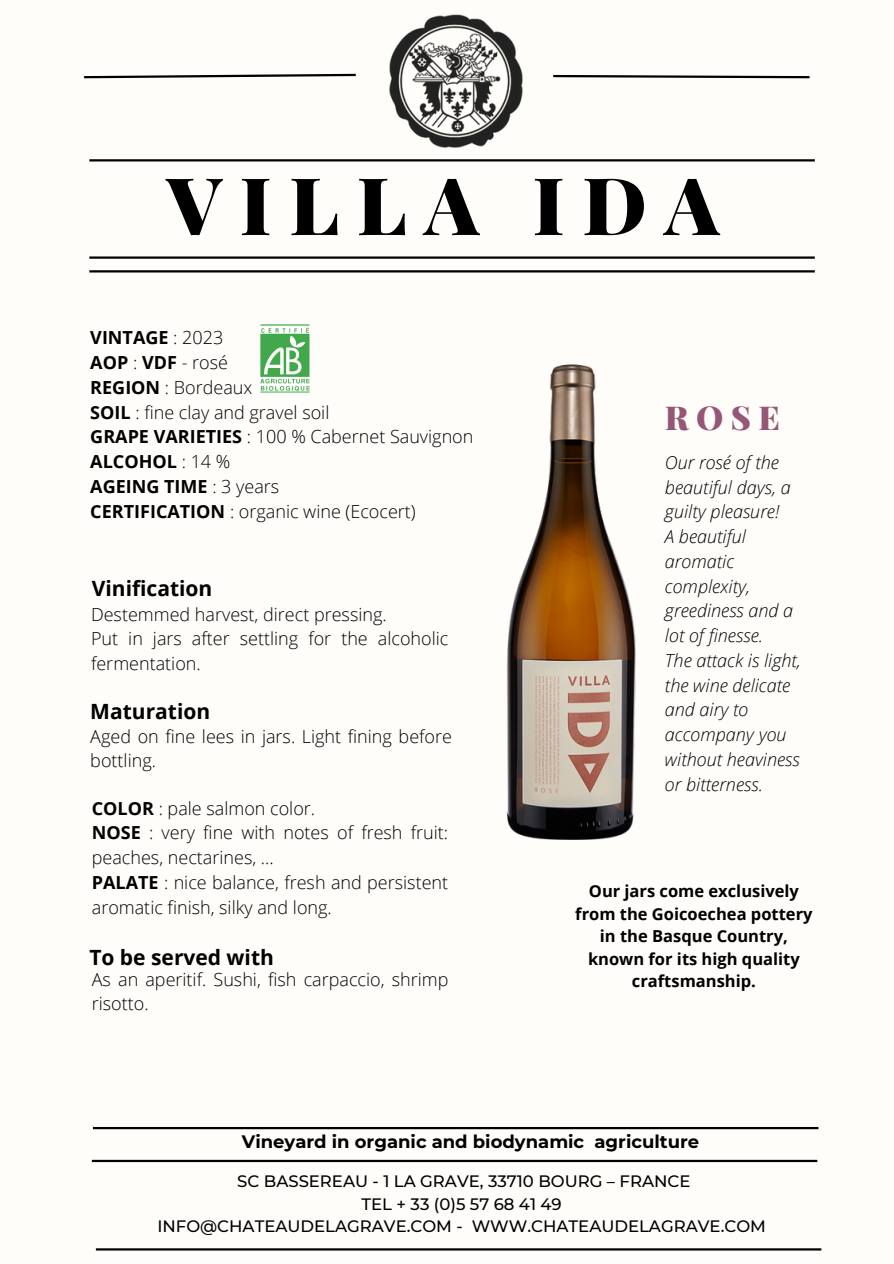
<style>
.page{position:relative;width:894px;height:1264px;background:#fff}
.page>*{position:absolute;margin:0;border:0;box-sizing:border-box;transform-origin:0 0}
.t1{font:900 79.5px "Playfair Display";letter-spacing:.225em;color:#000}
.t2{font:900 33px "Playfair Display";color:#965776}
.t3{font:700 21px "Open Sans";color:#000}
.t4{font:300 18px/24.8px "Open Sans";color:#000}
.t5{font:italic 300 18px/24.8px "Open Sans";color:#000}
.t6{font:700 18px "Open Sans";color:#000}
.t7{font:700 18px "Montserrat";color:#000}
.t8{font:500 16.5px/22.5px "Montserrat";color:#000;text-align:center}
.t9{font:700 16.5px/22.5px "Open Sans";color:#000;text-align:center}
.s1{font-weight:300}
.s2{font-weight:700}
</style>
<div class="page">
<div style="left:0;top:0;width:893px;height:1263px;background:#fffdf9"></div>
<hr style="left:89px;top:256px;width:725px;height:3px;background:#000">
<hr style="left:89px;top:270px;width:725px;height:2px;background:#000">
<hr style="left:89px;top:159px;width:725px;height:2px;background:#000">
<svg style="left:84px;top:73px;width:272px;height:6px"></svg>
<svg style="left:553px;top:74px;width:257px;height:5px"></svg>
<img style="left:389px;top:14px;width:134px;height:134px">
<img style="left:506px;top:364px;width:130px;height:476px">
<hr style="left:96px;top:1248px;width:725px;height:2px;background:#000">
<hr style="left:92px;top:1159px;width:725px;height:3px;background:#000">
<hr style="left:93px;top:1126px;width:725px;height:3px;background:#000">
<img style="left:260px;top:324px;width:50px;height:69px">
<h1 class="t1" style="left:167px;top:149px;width:554px">VILLA IDA</h1>
<p class="t6" style="left:90px;top:325px;width:134px">VINTAGE <span class="s1">: 2023</span></p>
<p class="t6" style="left:90px;top:350px;width:139px">AOP <span class="s1">:</span> VDF <span class="s1">- rosé</span></p>
<p class="t4" style="left:90px;top:374px;width:163px"><span class="s2">REGION</span> : Bordeaux</p>
<p class="t4" style="left:90px;top:399px;width:240px"><span class="s2">SOIL</span> : fine clay and gravel soil</p>
<p class="t4" style="left:90px;top:424px;width:384px"><span class="s2">GRAPE VARIETIES</span> : 100 % Cabernet Sauvignon</p>
<p class="t6" style="left:90px;top:449px;width:141px">ALCOHOL <span class="s1">: 14 %</span></p>
<p class="t6" style="left:90px;top:473px;width:190px">AGEING TIME <span class="s1">: 3 years</span></p>
<p class="t4" style="left:90px;top:498px;width:327px"><span class="s2">CERTIFICATION</span> : organic wine (Ecocert)</p>
<p class="t3" style="left:92px;top:574px;width:122px">Vinification</p>
<p class="t4" style="left:91px;top:601px;width:297px">Destemmed harvest, direct pressing.</p>
<h3 class="t4" style="left:91px;top:626px;width:359px">Put in jars after settling for the alcoholic fermentation.</h3>
<p class="t3" style="left:90px;top:696px;width:121px">Maturation</p>
<p class="t4" style="left:90px;top:723px;width:363px">Aged on fine lees in jars. Light fining before bottling.</p>
<p class="t4" style="left:92px;top:795px;width:225px"><span class="s2">COLOR</span> : pale salmon color.</p>
<h3 class="t4" style="left:92px;top:820px;width:358px"><span class="s2">NOSE</span> : very fine with notes of fresh fruit: peaches, nectarines, ...</h3>
<p class="t4" style="left:92px;top:869px;width:358px"><span class="s2">PALATE</span> : nice balance, fresh and persistent aromatic finish, silky and long.</p>
<p class="t3" style="left:89px;top:942px;width:186px">To be served with</p>
<p class="t4" style="left:92px;top:966px;width:358px">As an aperitif. Sushi, fish carpaccio, shrimp risotto.</p>
<h3 class="t2" style="left:664px;top:394px;width:116px">ROSE</h3>
<p class="t5" style="left:664px;top:449px;width:127px">Our rosé of the beautiful days, a guilty pleasure!</p>
<p class="t5" style="left:664px;top:523px;width:130px">A beautiful aromatic complexity, greediness and a lot of finesse.</p>
<p class="t5" style="left:664px;top:647px;width:137px">The attack is light, the wine delicate and airy to accompany you without heaviness or bitterness.</p>
<h2 class="t9" style="left:575px;top:879px;width:239px">Our jars come exclusively from the Goicoechea pottery in the Basque Country, known for its high quality craftsmanship.</h2>
<h5 class="t7" style="left:242px;top:1130px;width:458px">Vineyard in organic and biodynamic agriculture</h5>
<p class="t8" style="left:157px;top:1169px;width:610px">SC BASSEREAU - 1 LA GRAVE, 33710 BOURG – FRANCE<br>TEL + 33 (0)5 57 68 41 49<br>INFO@CHATEAUDELAGRAVE.COM - WWW.CHATEAUDELAGRAVE.COM</p>
</div>
